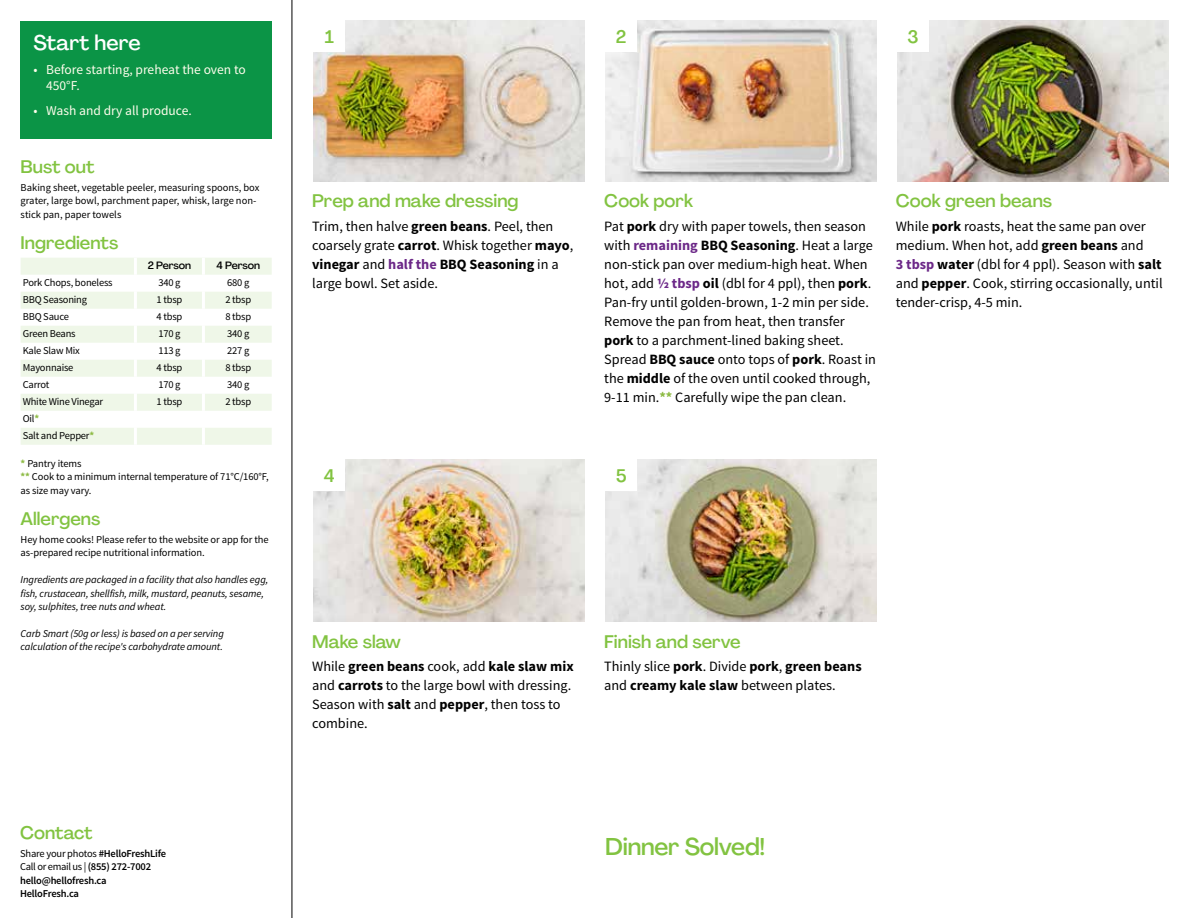
<style>
.page{position:relative;width:1188px;height:918px;background:#fff}
.page>*{position:absolute;margin:0;border:0;box-sizing:border-box;transform-origin:0 0}
.t1{font:500 24px "Agrandir";letter-spacing:-.01em;color:#82c341}
.t2{font:500 21px "Agrandir";color:#fff}
.t3{font:500 18px "Agrandir";color:#82c341}
.t4{font:14.25px/19px "Source Sans Pro";color:#000}
.t5{font:13.5px/16.2px "Source Sans Pro";color:#fffdec}
.t6{font:10.5px/13.5px "Source Sans Pro";letter-spacing:-.01em;color:#000}
.t7{font:italic 10.5px/13.5px "Source Sans Pro";letter-spacing:-.01em;color:#000}
.t8{font:600 10.5px/13.5px "Source Sans Pro";letter-spacing:-.02em;color:#000}
.t9{font:500 10.5px "Agrandir";letter-spacing:-.01em;color:#000}
.s1{font-weight:700;color:#8cba42}
.s2{font-weight:400}
.s3{font-weight:700}
.s4{font-weight:700;color:#6c2888}
</style>
<div class="page">
<hr style="left:292px;top:0;width:1px;height:918px;background:#000">
<svg style="left:21px;top:258px;width:251px;height:187px;fill:#eff7e8"></svg>
<hr style="left:134px;top:258px;width:3px;height:17px;background:#fff">
<hr style="left:202px;top:258px;width:3px;height:17px;background:#fff">
<hr style="left:134px;top:275px;width:3px;height:17px;background:#fff">
<hr style="left:202px;top:275px;width:3px;height:17px;background:#fff">
<hr style="left:134px;top:292px;width:3px;height:17px;background:#fff">
<hr style="left:202px;top:292px;width:3px;height:17px;background:#fff">
<hr style="left:134px;top:309px;width:3px;height:17px;background:#fff">
<hr style="left:202px;top:309px;width:3px;height:17px;background:#fff">
<hr style="left:134px;top:326px;width:3px;height:17px;background:#fff">
<hr style="left:202px;top:326px;width:3px;height:17px;background:#fff">
<hr style="left:134px;top:343px;width:3px;height:17px;background:#fff">
<hr style="left:202px;top:343px;width:3px;height:17px;background:#fff">
<hr style="left:134px;top:360px;width:3px;height:17px;background:#fff">
<hr style="left:202px;top:360px;width:3px;height:17px;background:#fff">
<hr style="left:134px;top:377px;width:3px;height:17px;background:#fff">
<hr style="left:202px;top:377px;width:3px;height:17px;background:#fff">
<hr style="left:134px;top:394px;width:3px;height:17px;background:#fff">
<hr style="left:202px;top:394px;width:3px;height:17px;background:#fff">
<hr style="left:134px;top:411px;width:3px;height:17px;background:#fff">
<hr style="left:202px;top:411px;width:3px;height:17px;background:#fff">
<hr style="left:134px;top:428px;width:3px;height:17px;background:#fff">
<hr style="left:202px;top:428px;width:3px;height:17px;background:#fff">
<div style="left:21px;top:21px;width:251px;height:117px;background:#0b9446"></div>
<img style="left:313px;top:459px;width:272px;height:162px">
<div style="left:313px;top:459px;width:32px;height:32px;background:#fff"></div>
<img style="left:605px;top:459px;width:272px;height:162px">
<div style="left:605px;top:459px;width:32px;height:32px;background:#fff"></div>
<img style="left:313px;top:20px;width:272px;height:161px">
<div style="left:313px;top:20px;width:32px;height:32px;background:#fff"></div>
<img style="left:605px;top:20px;width:272px;height:161px">
<div style="left:605px;top:20px;width:32px;height:32px;background:#fff"></div>
<img style="left:897px;top:20px;width:272px;height:161px">
<div style="left:897px;top:20px;width:32px;height:32px;background:#fff"></div>
<h2 class="t2" style="left:33px;top:29px;width:109px">Start here</h2>
<p class="t5" style="left:46px;top:62px;width:201px;text-indent:-13px">• Before starting, preheat the oven to<br>450°F.</p>
<p class="t5" style="left:33px;top:103px;width:160px">• Wash and dry all produce.</p>
<p class="t3" style="left:21px;top:156px;width:75px">Bust out</p>
<p class="t6" style="left:21px;top:181px;width:240px">Baking sheet, vegetable peeler, measuring spoons, box grater, large bowl, parchment paper, whisk, large non&shy;stick pan, paper towels</p>
<p class="t3" style="left:21px;top:232px;width:99px">Ingredients</p>
<p class="t9" style="left:148px;top:259px;width:45px">2 Person</p>
<p class="t9" style="left:217px;top:259px;width:45px">4 Person</p>
<p class="t6" style="left:23px;top:276px;width:91px">Pork Chops, boneless</p>
<p class="t6" style="left:158px;top:276px;width:24px">340 g</p>
<p class="t6" style="left:227px;top:276px;width:24px">680 g</p>
<p class="t6" style="left:23px;top:293px;width:66px">BBQ Seasoning</p>
<p class="t6" style="left:157px;top:293px;width:27px">1 tbsp</p>
<p class="t6" style="left:225px;top:293px;width:27px">2 tbsp</p>
<p class="t6" style="left:23px;top:310px;width:48px">BBQ Sauce</p>
<p class="t6" style="left:157px;top:310px;width:27px">4 tbsp</p>
<p class="t6" style="left:225px;top:310px;width:27px">8 tbsp</p>
<p class="t6" style="left:23px;top:327px;width:54px">Green Beans</p>
<p class="t6" style="left:158px;top:327px;width:24px">170 g</p>
<p class="t6" style="left:227px;top:327px;width:24px">340 g</p>
<p class="t6" style="left:23px;top:344px;width:59px">Kale Slaw Mix</p>
<p class="t6" style="left:158px;top:344px;width:24px">113 g</p>
<p class="t6" style="left:227px;top:344px;width:24px">227 g</p>
<p class="t6" style="left:23px;top:361px;width:52px">Mayonnaise</p>
<p class="t6" style="left:157px;top:361px;width:27px">4 tbsp</p>
<p class="t6" style="left:225px;top:361px;width:27px">8 tbsp</p>
<p class="t6" style="left:23px;top:378px;width:28px">Carrot</p>
<p class="t6" style="left:158px;top:378px;width:24px">170 g</p>
<p class="t6" style="left:227px;top:378px;width:24px">340 g</p>
<p class="t6" style="left:23px;top:395px;width:82px">White Wine Vinegar</p>
<p class="t6" style="left:157px;top:395px;width:27px">1 tbsp</p>
<p class="t6" style="left:225px;top:395px;width:27px">2 tbsp</p>
<p class="t6" style="left:23px;top:411px;width:73px;line-height:17px">Oil<span class="s1">*<br></span>Salt and Pepper<span class="s1">*</span></p>
<p class="t6" style="left:21px;top:457px;width:250px"><span class="s1">*</span> Pantry items<br><span class="s1">**</span> Cook to a minimum internal temperature of 71°C/160°F, as size may vary.</p>
<p class="t3" style="left:21px;top:508px;width:81px">Allergens</p>
<p class="t6" style="left:21px;top:533px;width:250px">Hey home cooks! Please refer to the website or app for the as-prepared recipe nutritional information.</p>
<p class="t7" style="left:21px;top:573px;width:249px">Ingredients are packaged in a facility that also handles egg, fish, crustacean, shellfish, milk, mustard, peanuts, sesame, soy, sulphites, tree nuts and wheat.</p>
<p class="t7" style="left:21px;top:627px;width:205px">Carb Smart (50g or less) is based on a per serving calculation of the recipe's carbohydrate amount.</p>
<p class="t3" style="left:20px;top:822px;width:74px">Contact</p>
<p class="t8" style="left:20px;top:847px;width:147px"><span class="s2">Share your photos</span> #HelloFreshLife<br><span class="s2">Call or email us |</span> (855) 272-7002 hello@hellofresh.ca<br>HelloFresh.ca</p>
<p class="t3" style="left:325px;top:26px;width:11px">1</p>
<p class="t3" style="left:616px;top:25px;width:12px">2</p>
<p class="t3" style="left:908px;top:25px;width:13px">3</p>
<p class="t3" style="left:312px;top:190px;width:208px">Prep and make dressing</p>
<p class="t4" style="left:312px;top:217px;width:263px">Trim, then halve <span class="s3">green beans</span>. Peel, then coarsely grate <span class="s3">carrot</span>. Whisk together <span class="s3">mayo</span>, <span class="s3">vinegar</span> and <span class="s4">half the</span> <span class="s3">BBQ Seasoning</span> in a large bowl. Set aside.</p>
<p class="t3" style="left:604px;top:190px;width:90px">Cook pork</p>
<p class="t4" style="left:604px;top:217px;width:273px">Pat <span class="s3">pork</span> dry with paper towels, then season with <span class="s4">remaining</span> <span class="s3">BBQ Seasoning</span>. Heat a large non-stick pan over medium-high heat. When hot, add <span class="s4">½ tbsp</span> <span class="s3">oil</span> (dbl for 4 ppl), then <span class="s3">pork</span>.<br>Pan-fry until golden-brown, 1-2 min per side.<br>Remove the pan from heat, then transfer <span class="s3">pork</span> to a parchment-lined baking sheet.<br>Spread <span class="s3">BBQ sauce</span> onto tops of <span class="s3">pork</span>. Roast in the <span class="s3">middle</span> of the oven until cooked through, 9-11 min.<span class="s1">**</span> Carefully wipe the pan clean.</p>
<p class="t3" style="left:896px;top:190px;width:158px">Cook green beans</p>
<p class="t4" style="left:896px;top:217px;width:268px">While <span class="s3">pork</span> roasts, heat the same pan over medium. When hot, add <span class="s3">green beans</span> and<br><span class="s4">3 tbsp</span> <span class="s3">water</span> (dbl for 4 ppl). Season with <span class="s3">salt </span>and <span class="s3">pepper</span>. Cook, stirring occasionally, until tender-crisp, 4-5 min.</p>
<p class="t3" style="left:324px;top:465px;width:12px">4</p>
<p class="t3" style="left:616px;top:465px;width:12px">5</p>
<p class="t3" style="left:312px;top:630px;width:90px">Make slaw</p>
<p class="t4" style="left:312px;top:657px;width:263px">While <span class="s3">green beans</span> cook, add <span class="s3">kale slaw mix </span>and <span class="s3">carrots</span> to the large bowl with dressing.<br>Season with <span class="s3">salt</span> and <span class="s3">pepper</span>, then toss to combine.</p>
<p class="t3" style="left:604px;top:630px;width:138px">Finish and serve</p>
<p class="t4" style="left:604px;top:657px;width:259px">Thinly slice <span class="s3">pork</span>. Divide <span class="s3">pork</span>, <span class="s3">green beans </span>and <span class="s3">creamy kale slaw</span> between plates.</p>
<h1 class="t1" style="left:605px;top:832px;width:162px">Dinner Solved!</h1>
</div>
